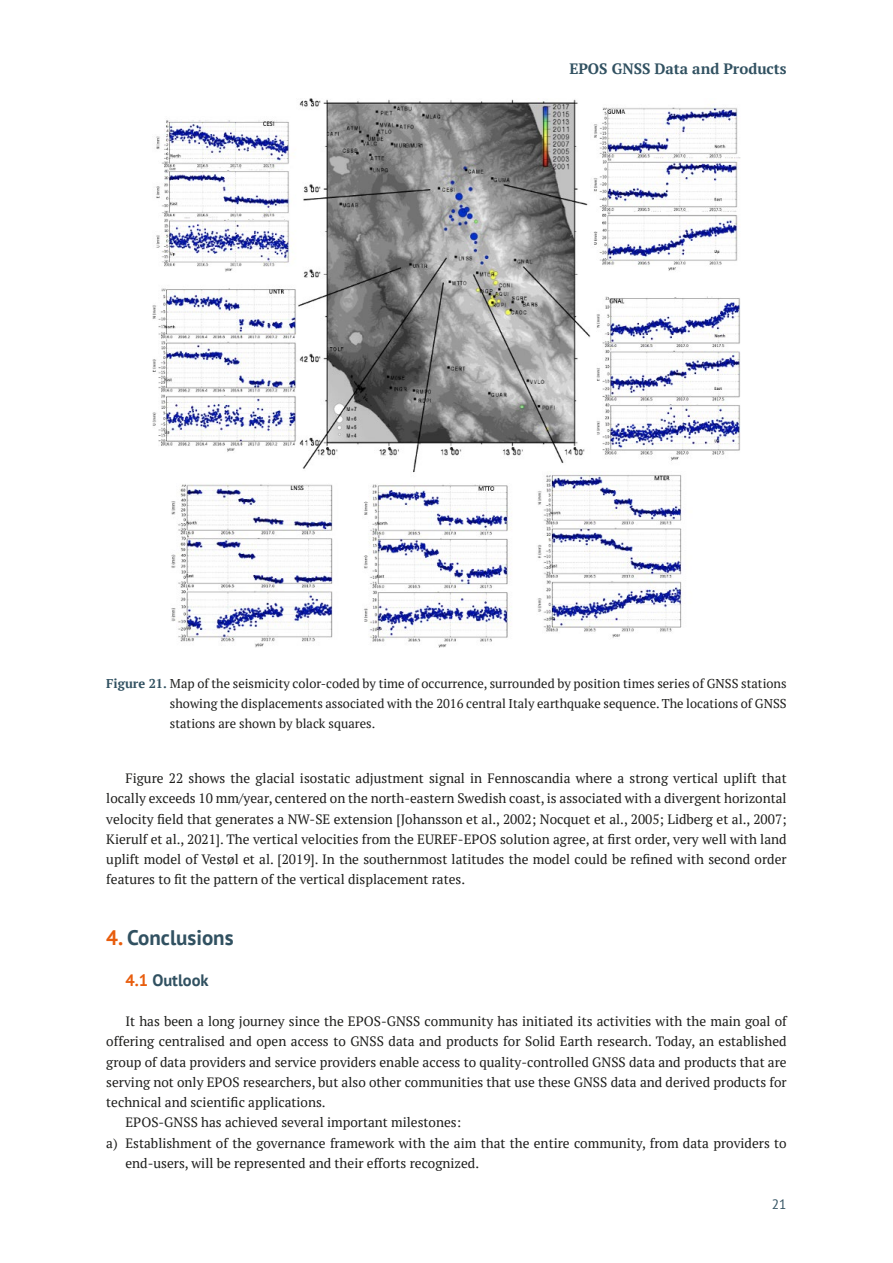
<style>
.page{position:relative;width:893px;height:1263px;background:#fff}
.page>*{position:absolute;margin:0;border:0;box-sizing:border-box;transform-origin:0 0}
.t1{font:700 21px "PT Sans";color:#315161}
.t2{font:700 16.5px "PT Sans";color:#315161}
.t3{font:700 15px "PT Serif";color:#315161}
.t4{font:13.5px/20.2px "PT Serif";color:#1d1d1b;text-align:justify}
.t5{font:13.5px "PT Sans";color:#315161}
.t6{font:12.75px/20.2px "PT Serif";color:#1d1d1b;text-align:justify}
.s1{font-weight:700;color:#315161}
.s2{color:#e85d0d}
</style>
<div class="page">
<img style="left:152px;top:99px;width:589px;height:548px">
<p class="t3" style="left:569px;top:59px;width:219px">EPOS GNSS Data and Products</p>
<p class="t6" style="left:170px;top:673px;width:618px;text-indent:-64px"><span class="s1">Figure 21.</span> Map of the seismicity color-coded by time of occurrence, surrounded by position times series of GNSS stations showing the displacements associated with the 2016 central Italy earthquake sequence. The locations of GNSS stations are shown by black squares.</p>
<p class="t4" style="left:106px;top:768px;width:682px;text-indent:19px">Figure 22 shows the glacial isostatic adjustment signal in Fennoscandia where a strong vertical uplift that locally exceeds 10 mm/year, centered on the north-eastern Swedish coast, is associated with a divergent horizontal velocity field that generates a NW-SE extension [Johansson et al., 2002; Nocquet et al., 2005; Lidberg et al., 2007; Kierulf et al., 2021]. The vertical velocities from the EUREF-EPOS solution agree, at first order, very well with land uplift model of Vestøl et al. [2019]. In the southernmost latitudes the model could be refined with second order features to fit the pattern of the vertical displacement rates.</p>
<h1 class="t1" style="left:106px;top:924px;width:129px"><span class="s2">4.</span> Conclusions</h1>
<p class="t2" style="left:125px;top:969px;width:85px"><span class="s2">4.1</span> Outlook</p>
<p class="t4" style="left:125px;top:1011px;width:663px">It has been a long journey since the EPOS-GNSS community has initiated its activities with the main goal of</p>
<p class="t4" style="left:106px;top:1031px;width:682px">offering centralised and open access to GNSS data and products for Solid Earth research. Today, an established</p>
<p class="t4" style="left:106px;top:1051px;width:682px">group of data providers and service providers enable access to quality-controlled GNSS data and products that are</p>
<p class="t4" style="left:106px;top:1072px;width:682px">serving not only EPOS researchers, but also other communities that use these GNSS data and derived products for</p>
<p class="t4" style="left:106px;top:1092px;width:221px">technical and scientific applications.</p>
<p class="t4" style="left:125px;top:1112px;width:337px">EPOS-GNSS has achieved several important milestones:</p>
<p class="t4" style="left:106px;top:1132px;width:682px">a) Establishment of the governance framework with the aim that the entire community, from data providers to</p>
<p class="t4" style="left:125px;top:1153px;width:355px">end-users, will be represented and their efforts recognized.</p>
<p class="t5" style="left:772px;top:1195px;width:16px">21</p>
</div>
